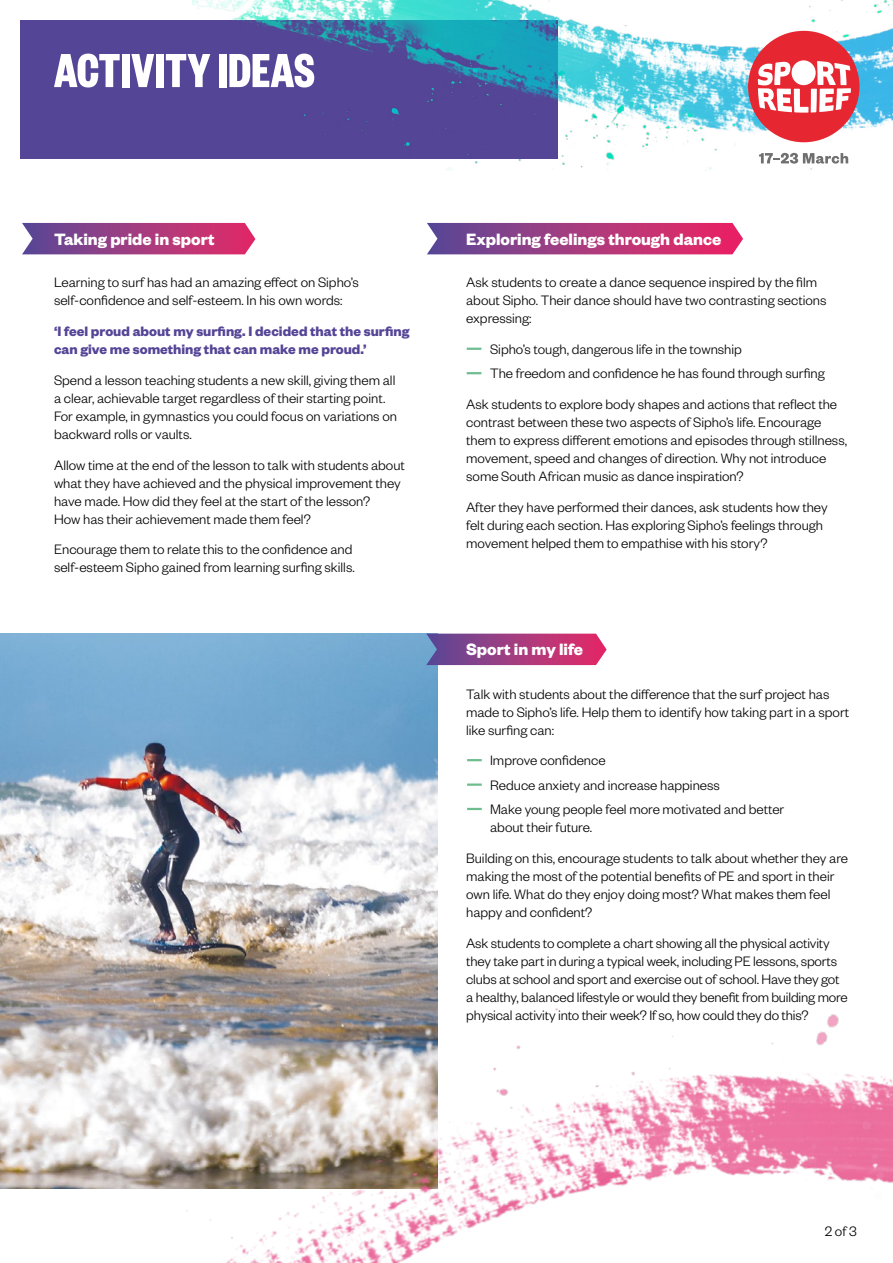
<style>
.page{position:relative;width:893px;height:1263px;background:#fff}
.page>*{position:absolute;margin:0;border:0;box-sizing:border-box;transform-origin:0 0}
.t1{font:700 52.5px "Founders Grotesk X Cond";letter-spacing:.01em;color:#fff}
.t2{font:700 18px "Founders Grotesk";color:#fff}
.t3{font:300 15px/18px "Founders Grotesk";color:#000}
.t4{font:700 15px/18px "Founders Grotesk";color:#554596}
</style>
<div class="page">
<img style="left:0;top:634px;width:437px;height:554px">
<svg style="left:426px;top:634px;width:181px;height:31px;background:#a34385"></svg>
<svg style="left:427px;top:223px;width:316px;height:31px;background:#aa3e81"></svg>
<svg style="left:22px;top:223px;width:233px;height:31px;background:#a54385"></svg>
<div style="left:20px;top:20px;width:537px;height:139px;background:#554596"></div>
<img style="left:192px;top:0;width:701px;height:171px">
<img style="left:641px;top:1012px;width:252px;height:171px">
<img style="left:96px;top:983px;width:545px;height:280px">
<svg style="left:467px;top:348px;width:14px;height:2px"></svg>
<svg style="left:467px;top:372px;width:14px;height:2px"></svg>
<svg style="left:467px;top:759px;width:15px;height:2px"></svg>
<hr style="left:467px;top:783px;width:15px;height:3px;background:#6ebd8f">
<svg style="left:467px;top:808px;width:15px;height:2px"></svg>
<div style="left:748px;top:31px;width:111px;height:111px;background:#e62731;border-radius:50%"></div>
<svg style="left:758px;top:61px;width:93px;height:52px"></svg>
<div style="left:792px;top:60px;width:24px;height:25px;background:#fff;border-radius:50%"></div>
<svg style="left:759px;top:153px;width:89px;height:11px"></svg>
<h1 class="t1" style="left:54px;top:38px;width:262px">ACTIVITY IDEAS</h1>
<p class="t2" style="left:54px;top:228px;width:162px">Taking pride in sport</p>
<p class="t3" style="left:54px;top:273px;width:306px">Learning to surf has had an amazing effect on Sipho’s self-confidence and self-esteem. In his own words:</p>
<p class="t4" style="left:54px;top:321px;width:357px">‘I feel proud about my surfing. I decided that the surfing can give me something that can make me proud.’</p>
<p class="t3" style="left:54px;top:370px;width:345px">Spend a lesson teaching students a new skill, giving them all a clear, achievable target regardless of their starting point.<br>For example, in gymnastics you could focus on variations on backward rolls or vaults.</p>
<p class="t3" style="left:54px;top:455px;width:352px">Allow time at the end of the lesson to talk with students about what they have achieved and the physical improvement they have made. How did they feel at the start of the lesson?<br>How has their achievement made them feel?</p>
<p class="t3" style="left:54px;top:540px;width:302px">Encourage them to relate this to the confidence and self-esteem Sipho gained from learning surfing skills.</p>
<p class="t2" style="left:466px;top:228px;width:257px">Exploring feelings through dance</p>
<p class="t3" style="left:466px;top:273px;width:362px">Ask students to create a dance sequence inspired by the film about Sipho. Their dance should have two contrasting sections expressing:</p>
<p class="t3" style="left:490px;top:336px;width:336px;line-height:24.3px">Sipho’s tough, dangerous life in the township<br>The freedom and confidence he has found through surfing</p>
<p class="t3" style="left:466px;top:395px;width:382px">Ask students to explore body shapes and actions that reflect the contrast between these two aspects of Sipho’s life. Encourage them to express different emotions and episodes through stillness, movement, speed and changes of direction. Why not introduce some South African music as dance inspiration?</p>
<p class="t3" style="left:466px;top:497px;width:363px">After they have performed their dances, ask students how they felt during each section. Has exploring Sipho’s feelings through movement helped them to empathise with his story?</p>
<p class="t2" style="left:466px;top:637px;width:119px">Sport in my life</p>
<p class="t3" style="left:466px;top:684px;width:385px">Talk with students about the difference that the surf project has made to Sipho’s life. Help them to identify how taking part in a sport like surfing can:</p>
<p class="t3" style="left:490px;top:748px;width:296px;line-height:24.3px">Improve confidence<br>Reduce anxiety and increase happiness<br>Make young people feel more motivated and better</p>
<p class="t3" style="left:466px;top:811px;width:383px;line-height:30.8px;text-indent:24px">about their future.<br>Building on this, encourage students to talk about whether they are</p>
<p class="t3" style="left:466px;top:866px;width:370px">making the most of the potential benefits of PE and sport in their own life. What do they enjoy doing most? What makes them feel happy and confident?</p>
<p class="t3" style="left:466px;top:933px;width:383px">Ask students to complete a chart showing all the physical activity they take part in during a typical week, including PE lessons, sports clubs at school and sport and exercise out of school. Have they got a healthy, balanced lifestyle or would they benefit from building more physical activity into their week? If so, how could they do this?</p>
<p class="t3" style="left:825px;top:1222px;width:34px">2 of 3</p>
</div>
